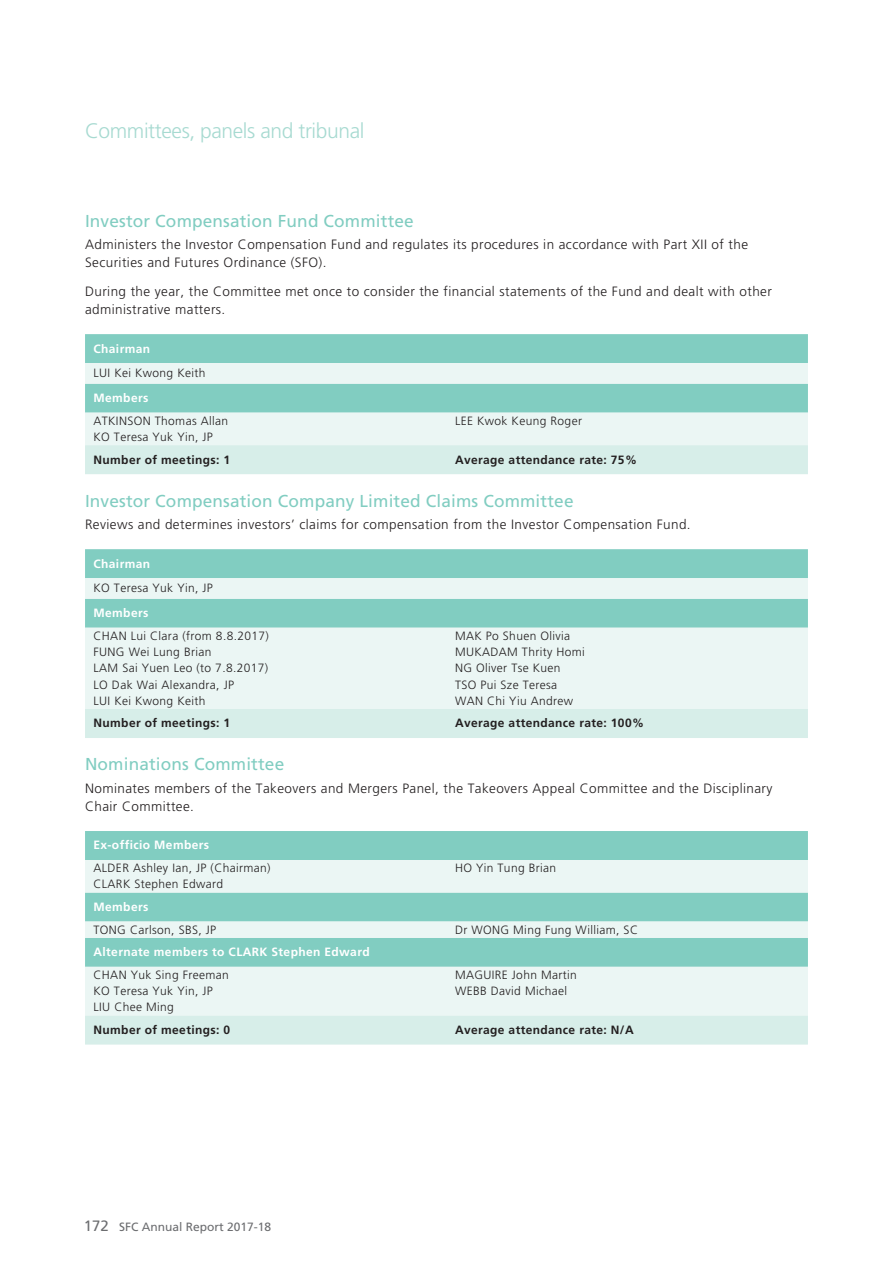
<style>
.page{position:relative;width:893px;height:1263px;background:#fff}
.page>*{position:absolute;margin:0;border:0;box-sizing:border-box;transform-origin:0 0}
.t1{font:300 21px "Frutiger LT Std";letter-spacing:-.02em;color:#a7dad1}
.t2{font:17.25px "Frutiger LT Std";letter-spacing:.01em;color:#81cdc1}
.t3{font:300 13.5px/18px "Frutiger LT Std";letter-spacing:.03em;color:#231f20}
.t4{font:300 12px/16.2px "Frutiger LT Std";letter-spacing:.03em;color:#231f20}
.t5{font:700 12px "Frutiger LT Std";letter-spacing:.03em;color:#231f20}
.t6{font:700 12px "Frutiger LT Std";letter-spacing:.03em;color:#fff}
.t7{font:12px "Frutiger LT Std";color:#6c6d70}
.s1{font-size:15px}
</style>
<div class="page">
<div style="left:85px;top:334px;width:723px;height:29px;background:#81cdc1"></div>
<svg style="left:85px;top:363px;width:723px;height:82px;background:#c6e7e2"></svg>
<div style="left:85px;top:445px;width:723px;height:29px;background:#d7eee9"></div>
<div style="left:85px;top:549px;width:723px;height:29px;background:#81cdc1"></div>
<svg style="left:85px;top:578px;width:723px;height:131px;background:#d3ede8"></svg>
<div style="left:85px;top:709px;width:723px;height:29px;background:#d7eee9"></div>
<div style="left:85px;top:831px;width:723px;height:29px;background:#81cdc1"></div>
<svg style="left:85px;top:860px;width:723px;height:155px;background:#c3e6e1"></svg>
<div style="left:85px;top:1015px;width:723px;height:29px;background:#d7eee9"></div>
<h1 class="t1" style="left:85px;top:119px;width:281px">Committees, panels and tribunal</h1>
<h1 class="t2" style="left:85px;top:211px;width:330px">Investor Compensation Fund Committee</h1>
<p class="t3" style="left:85px;top:236px;width:665px">Administers the Investor Compensation Fund and regulates its procedures in accordance with Part XII of the<br>Securities and Futures Ordinance (SFO).</p>
<p class="t3" style="left:85px;top:282px;width:688px">During the year, the Committee met once to consider the financial statements of the Fund and dealt with other administrative matters.</p>
<h2 class="t6" style="left:94px;top:341px;width:58px">Chairman</h2>
<p class="t4" style="left:94px;top:365px;width:113px">LUI Kei Kwong Keith</p>
<h2 class="t6" style="left:94px;top:391px;width:56px">Members</h2>
<p class="t4" style="left:94px;top:413px;width:136px">ATKINSON Thomas Allan<br>KO Teresa Yuk Yin, JP</p>
<p class="t4" style="left:455px;top:413px;width:129px">LEE Kwok Keung Roger</p>
<p class="t5" style="left:94px;top:452px;width:138px">Number of meetings: 1</p>
<p class="t5" style="left:455px;top:452px;width:184px">Average attendance rate: 75%</p>
<h1 class="t2" style="left:85px;top:490px;width:490px">Investor Compensation Company Limited Claims Committee</h1>
<p class="t3" style="left:85px;top:515px;width:607px">Reviews and determines investors’ claims for compensation from the Investor Compensation Fund.</p>
<h2 class="t6" style="left:94px;top:556px;width:58px">Chairman</h2>
<p class="t4" style="left:94px;top:580px;width:121px">KO Teresa Yuk Yin, JP</p>
<h2 class="t6" style="left:94px;top:606px;width:56px">Members</h2>
<p class="t4" style="left:94px;top:628px;width:177px">CHAN Lui Clara (from 8.8.2017)<br>FUNG Wei Lung Brian<br>LAM Sai Yuen Leo (to 7.8.2017)<br>LO Dak Wai Alexandra, JP<br>LUI Kei Kwong Keith</p>
<p class="t4" style="left:455px;top:628px;width:131px">MAK Po Shuen Olivia<br>MUKADAM Thrity Homi<br>NG Oliver Tse Kuen<br>TSO Pui Sze Teresa<br>WAN Chi Yiu Andrew</p>
<p class="t5" style="left:94px;top:716px;width:138px">Number of meetings: 1</p>
<p class="t5" style="left:455px;top:716px;width:191px">Average attendance rate: 100%</p>
<h1 class="t2" style="left:85px;top:754px;width:201px">Nominations Committee</h1>
<p class="t3" style="left:85px;top:779px;width:689px">Nominates members of the Takeovers and Mergers Panel, the Takeovers Appeal Committee and the Disciplinary<br>Chair Committee.</p>
<h2 class="t6" style="left:94px;top:838px;width:117px">Ex-officio Members</h2>
<p class="t4" style="left:94px;top:860px;width:179px">ALDER Ashley Ian, JP (Chairman)<br>CLARK Stephen Edward</p>
<p class="t4" style="left:455px;top:860px;width:103px">HO Yin Tung Brian</p>
<h2 class="t6" style="left:94px;top:900px;width:56px">Members</h2>
<p class="t4" style="left:94px;top:921px;width:124px">TONG Carlson, SBS, JP</p>
<p class="t4" style="left:455px;top:921px;width:184px">Dr WONG Ming Fung William, SC</p>
<h2 class="t6" style="left:94px;top:945px;width:278px">Alternate members to CLARK Stephen Edward</h2>
<p class="t4" style="left:94px;top:967px;width:137px">CHAN Yuk Sing Freeman<br>KO Teresa Yuk Yin, JP<br>LIU Chee Ming</p>
<p class="t4" style="left:455px;top:967px;width:123px">MAGUIRE John Martin<br>WEBB David Michael</p>
<p class="t5" style="left:94px;top:1023px;width:138px">Number of meetings: 0</p>
<p class="t5" style="left:455px;top:1023px;width:180px">Average attendance rate: N/A</p>
<p class="t7" style="left:84px;top:1219px;width:189px"><span class="s1">172</span> SFC Annual Report 2017-18</p>
</div>
